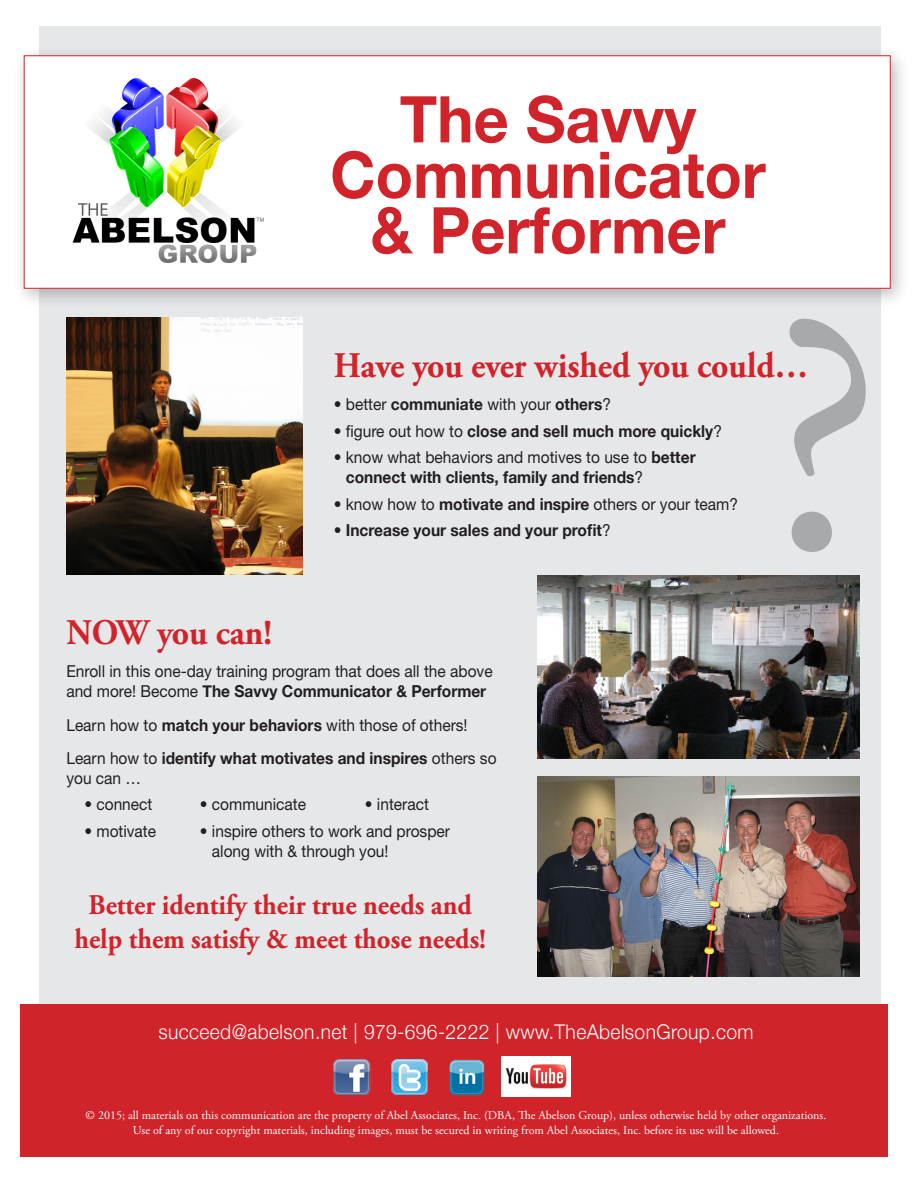
<style>
.page{position:relative;width:918px;height:1188px;background:#fff}
.page>*{position:absolute;margin:0;border:0;box-sizing:border-box;transform-origin:0 0}
.t1{font:700 64.5px "Helvetica Neue";color:#d1232a;scale:.95 1}
.t2{font:700 36px "Adobe Garamond Pro";color:#d1232a;scale:.94 1}
.t3{font:700 28.5px/34.2px "Adobe Garamond Pro";color:#d1232a;text-align:center;scale:.94 1}
.t4{font:300 20.25px "Helvetica Neue";letter-spacing:.02em;color:#fff;scale:.95 1}
.t5{font:16.5px/19.8px "Helvetica Neue";color:#231f20;scale:.94 1}
.t6{font:700 16.5px/19.8px "Helvetica Neue";color:#231f20;scale:.94 1}
.t7{font:12px/14.4px "Adobe Garamond Pro";color:#fff;text-align:center}
.s1{font-weight:700}
.s2{font-weight:400}
</style>
<div class="page">
<div style="left:39px;top:26px;width:841px;height:1123px;background:#e6e7e9"></div>
<div style="left:12px;top:46px;width:898px;height:263px;background:#231f20;opacity:.3"></div>
<div style="left:24px;top:55px;width:867px;height:234px;background:#fff;border:1px solid #d1232a"></div>
<img style="left:72px;top:78px;width:192px;height:185px">
<svg style="left:789px;top:319px;width:77px;height:233px"></svg>
<img style="left:66px;top:317px;width:237px;height:258px">
<img style="left:537px;top:576px;width:322px;height:182px">
<img style="left:537px;top:777px;width:322px;height:200px">
<div style="left:20px;top:1004px;width:868px;height:153px;background:#d1232a"></div>
<img style="left:334px;top:1060px;width:37px;height:35px">
<img style="left:391px;top:1060px;width:36px;height:35px">
<img style="left:449px;top:1060px;width:36px;height:36px">
<img style="left:502px;top:1057px;width:68px;height:39px">
<p class="t1" style="left:400px;top:69px;width:314px">The Savvy</p>
<p class="t1" style="left:330px;top:124px;width:460px">Communicator</p>
<p class="t1" style="left:370px;top:180px;width:375px">&amp; Performer</p>
<p class="t2" style="left:334px;top:344px;width:507px">Have you ever wished you could…</p>
<p class="t5" style="left:334px;top:394px;width:297px">• better <span class="s1">communiate</span> with your <span class="s1">others</span>?</p>
<p class="t6" style="left:334px;top:421px;width:415px"><span class="s2">• figure out how to</span> close and sell much more quickly<span class="s2">?</span></p>
<p class="t6" style="left:346px;top:448px;width:374px;text-indent:-12px"><span class="s2">• know what behaviors and motives to use to</span> better connect with clients, family and friends<span class="s2">?</span></p>
<p class="t5" style="left:334px;top:494px;width:432px">• know how to <span class="s1">motivate and inspire</span> others or your team?</p>
<p class="t6" style="left:334px;top:521px;width:296px"><span class="s2">•</span> Increase your sales and your profit<span class="s2">?</span></p>
<p class="t2" style="left:66px;top:612px;width:220px">NOW you can!</p>
<p class="t5" style="left:66px;top:661px;width:455px">Enroll in this one-day training program that does all the above and more! Become <span class="s1">The Savvy Communicator &amp; Performer</span></p>
<p class="t5" style="left:66px;top:715px;width:428px">Learn how to <span class="s1">match your behaviors</span> with those of others!</p>
<p class="t6" style="left:66px;top:748px;width:459px"><span class="s2">Learn how to</span> identify what motivates and inspires <span class="s2">others so you can …</span></p>
<p class="t5" style="left:84px;top:794px;width:74px">• connect</p>
<p class="t5" style="left:200px;top:794px;width:115px">• communicate</p>
<p class="t5" style="left:365px;top:794px;width:70px">• interact</p>
<p class="t5" style="left:84px;top:821px;width:78px">• motivate</p>
<p class="t5" style="left:212px;top:821px;width:255px;text-indent:-12px">• inspire others to work and prosper along with &amp; through you!</p>
<p class="t3" style="left:74px;top:888px;width:440px">Better identify their true needs and help them satisfy &amp; meet those needs!</p>
<p class="t4" style="left:158px;top:1016px;width:628px">succeed@abelson.net | 979-696-2222 | www.TheAbelsonGroup.com</p>
<p class="t7" style="left:86px;top:1109px;width:742px">© 2015; all materials on this communication are the property of Abel Associates, Inc. (DBA, The Abelson Group), unless otherwise held by other organizations.<br>Use of any of our copyright materials, including images, must be secured in writing from Abel Associates, Inc. before its use will be allowed.</p>
</div>
